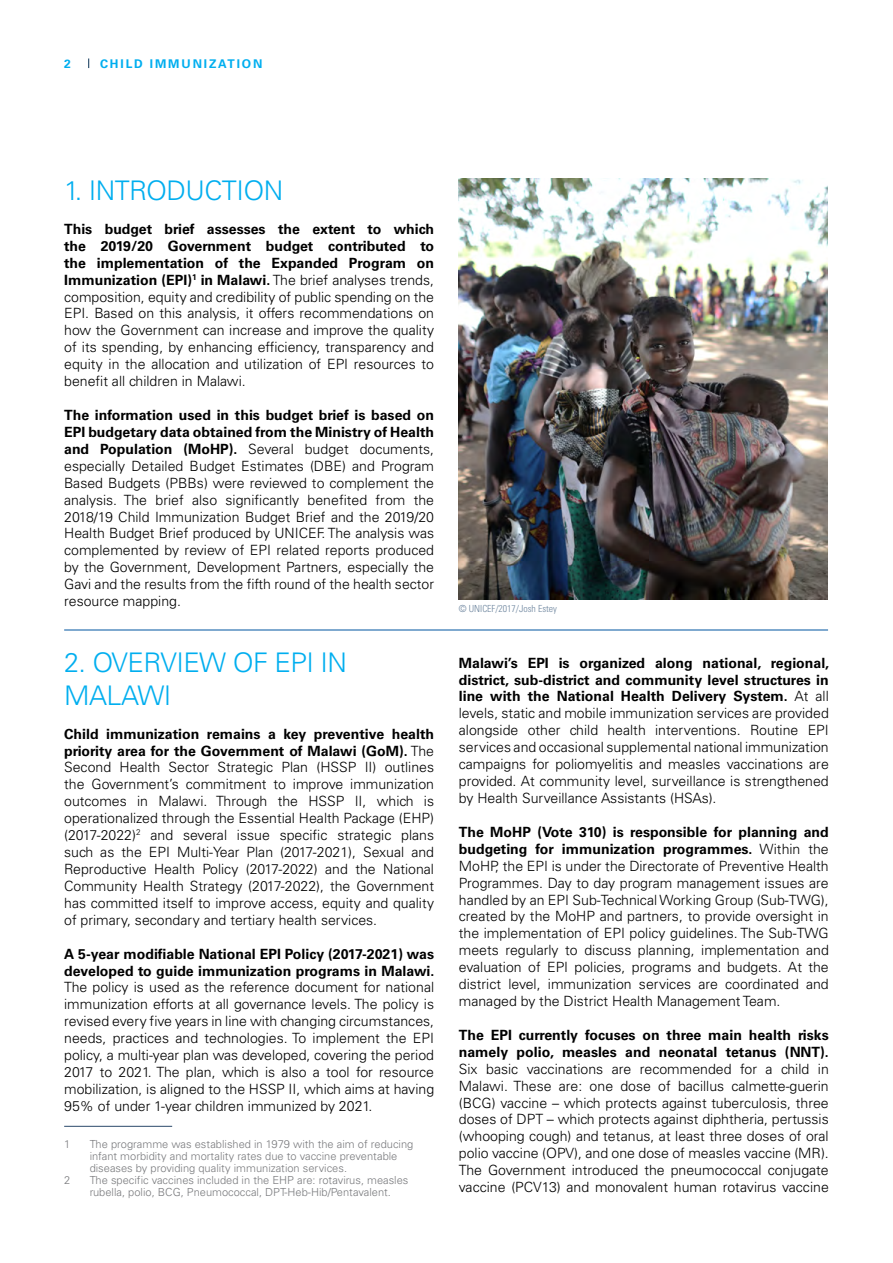
<style>
.page{position:relative;width:893px;height:1263px;background:#fff}
.page>*{position:absolute;margin:0;border:0;box-sizing:border-box;transform-origin:0 0}
.t1{font:300 27px/32.4px "Univers";letter-spacing:-.02em;color:#00aeef}
.t2{font:300 14.1px/17px "Univers";color:#000;text-align:justify}
.t3{font:700 14.1px/17px "Univers";color:#000}
.t4{font:700 12px "Univers";letter-spacing:.155em;color:#00aeef}
.t5{font:300 11.1px/12px "Univers";color:#797a7d}
.t6{font:300 condensed 9.75px "Univers";color:#6d859e}
.s1{font-weight:700}
.s2{font-stretch:normal}
</style>
<div class="page">
<hr style="left:64px;top:1126px;width:108px;height:1px;background:#425d7b">
<hr style="left:64px;top:630px;width:764px;height:1px;background:#0055a1">
<img style="left:459px;top:179px;width:368px;height:421px">
<p class="t4" style="left:64px;top:56px;width:8px">2</p>
<p class="t4" style="left:100px;top:56px;width:164px">CHILD IMMUNIZATION</p>
<h1 class="t1" style="left:64px;top:174px;width:221px">1. INTRODUCTION</h1>
<p class="t2" style="left:64px;top:220px;width:371px"><span class="s1">This budget brief assesses the extent to which the 2019/20 Government budget contributed to the implementation of the Expanded Program on Immunization (EPI)</span><sup>1</sup> <span class="s1">in Malawi.</span> The brief analyses trends, composition, equity and credibility of public spending on the EPI. Based on this analysis, it offers recommendations on how the Government can increase and improve the quality of its spending, by enhancing efficiency, transparency and equity in the allocation and utilization of EPI resources to benefit all children in Malawi.</p>
<p class="t2" style="left:64px;top:406px;width:371px"><span class="s1">The information used in this budget brief is based on EPI budgetary data obtained from the Ministry of Health and Population (MoHP).</span> Several budget documents, especially Detailed Budget Estimates (DBE) and Program Based Budgets (PBBs) were reviewed to complement the analysis. The brief also significantly benefited from the 2018/19 Child Immunization Budget Brief and the 2019/20<br>Health Budget Brief produced by UNICEF. The analysis was complemented by review of EPI related reports produced by the Government, Development Partners, especially the Gavi and the results from the fifth round of the health sector resource mapping.</p>
<h1 class="t1" style="left:64px;top:647px;width:284px">2. OVERVIEW OF EPI IN<br>MALAWI</h1>
<p class="t2" style="left:64px;top:725px;width:371px"><span class="s1">Child immunization remains a key preventive health priority area for the Government of Malawi (GoM).</span> The Second Health Sector Strategic Plan (HSSP II) outlines the Government’s commitment to improve immunization outcomes in Malawi. Through the HSSP II, which is operationalized through the Essential Health Package (EHP) (2017-2022)<sup>2</sup> and several issue specific strategic plans such as the EPI Multi-Year Plan (2017-2021), Sexual and Reproductive Health Policy (2017-2022) and the National Community Health Strategy (2017-2022), the Government has committed itself to improve access, equity and quality of primary, secondary and tertiary health services.</p>
<p class="t3" style="left:64px;top:945px;width:372px">A 5-year modifiable National EPI Policy (2017-2021) was developed to guide immunization programs in Malawi.</p>
<p class="t2" style="left:64px;top:979px;width:371px">The policy is used as the reference document for national immunization efforts at all governance levels. The policy is revised every five years in line with changing circumstances, needs, practices and technologies. To implement the EPI policy, a multi-year plan was developed, covering the period 2017 to 2021. The plan, which is also a tool for resource mobilization, is aligned to the HSSP II, which aims at having 95% of under 1-year children immunized by 2021.</p>
<p class="t5" style="left:64px;top:1138px;width:8px">1</p>
<p class="t5" style="left:90px;top:1138px;width:325px">The programme was established in 1979 with the aim of reducing infant morbidity and mortality rates due to vaccine preventable diseases by providing quality immunization services.</p>
<p class="t5" style="left:64px;top:1174px;width:8px">2</p>
<p class="t5" style="left:90px;top:1174px;width:320px">The specific vaccines included in the EHP are: rotavirus, measles rubella, polio, BCG, Pneumococcal, DPT-Heb-Hib/Pentavalent.</p>
<p class="t6" style="left:459px;top:602px;width:100px"><span class="s2">©</span> UNICEF/2017/Josh Estey</p>
<p class="t2" style="left:459px;top:654px;width:372px"><span class="s1">Malawi’s EPI is organized along national, regional, district, sub-district and community level structures in line with the National Health Delivery System.</span> At all levels, static and mobile immunization services are provided alongside other child health interventions. Routine EPI services and occasional supplemental national immunization campaigns for poliomyelitis and measles vaccinations are provided. At community level, surveillance is strengthened by Health Surveillance Assistants (HSAs).</p>
<p class="t2" style="left:459px;top:823px;width:371px"><span class="s1">The MoHP (Vote 310) is responsible for planning and budgeting for immunization programmes.</span> Within the MoHP, the EPI is under the Directorate of Preventive Health Programmes. Day to day program management issues are handled by an EPI Sub-Technical Working Group (Sub-TWG), created by the MoHP and partners, to provide oversight in the implementation of EPI policy guidelines. The Sub-TWG meets regularly to discuss planning, implementation and evaluation of EPI policies, programs and budgets. At the district level, immunization services are coordinated and managed by the District Health Management Team.</p>
<p class="t3" style="left:459px;top:1026px;width:371px">The EPI currently focuses on three main health risks namely polio, measles and neonatal tetanus (NNT).</p>
<p class="t2" style="left:459px;top:1060px;width:371px">Six basic vaccinations are recommended for a child in Malawi. These are: one dose of bacillus calmette-guerin (BCG) vaccine – which protects against tuberculosis, three doses of DPT – which protects against diphtheria, pertussis (whooping cough) and tetanus, at least three doses of oral polio vaccine (OPV), and one dose of measles vaccine (MR).<br>The Government introduced the pneumococcal conjugate vaccine (PCV13) and monovalent human rotavirus vaccine</p>
</div>
